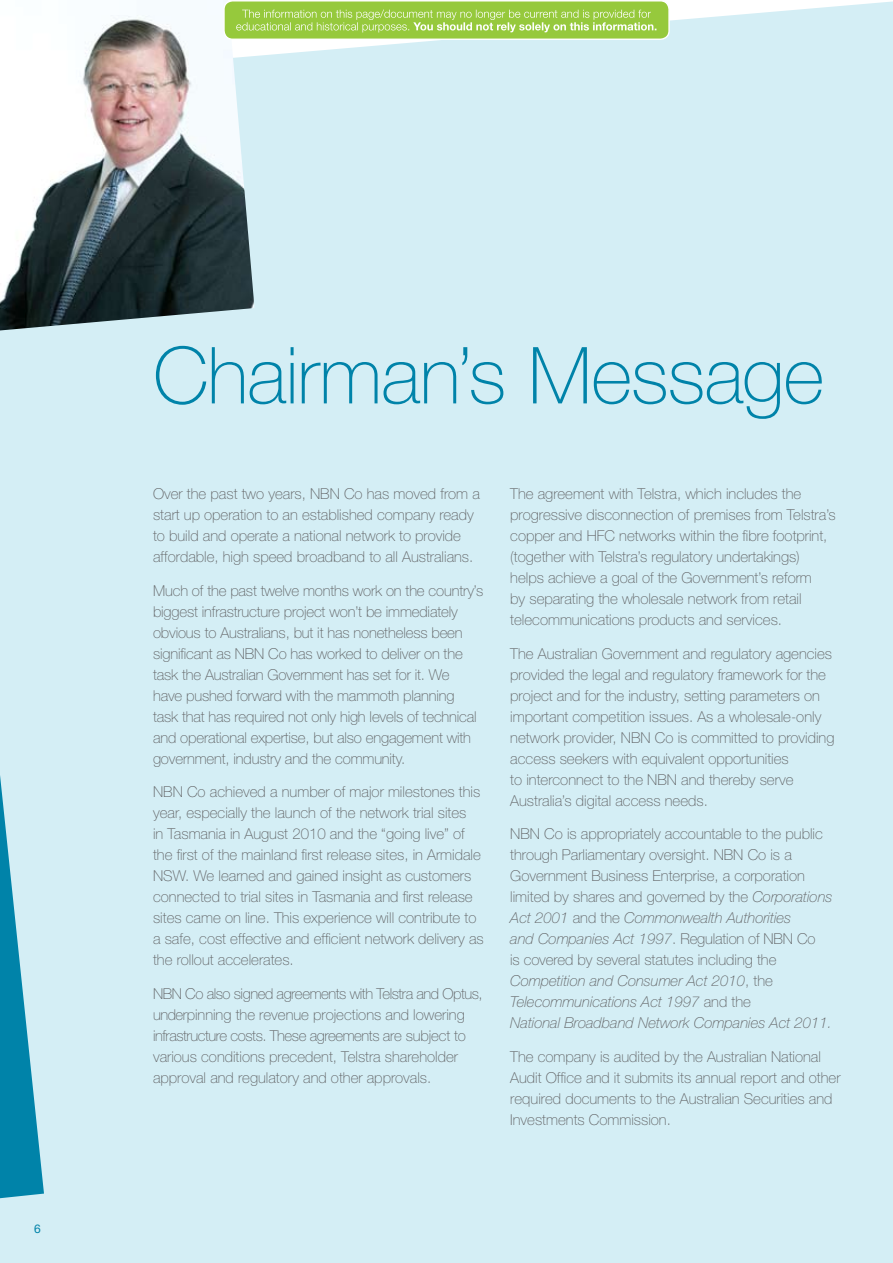
<style>
.page{position:relative;width:893px;height:1263px;background:#fff}
.page>*{position:absolute;margin:0;border:0;box-sizing:border-box;transform-origin:0 0}
.t1{font:100 78.75px "Helvetica Neue";letter-spacing:-.015em;color:#0083a9}
.t2{font:100 15px/21px "Helvetica Neue";color:#5f6062}
.t3{font:12px "Helvetica Neue";color:#0083a9}
.s1{font-style:italic}
</style>
<div class="page">
<div style="left:0;top:1px;width:893px;height:1262px;background:#d4eef5"></div>
<svg style="left:0;top:775px;width:44px;height:423px;background:#62b4cc"></svg>
<img style="left:0;top:0;width:255px;height:330px">
<div style="left:224px;top:1px;width:445px;height:38px;background:#96c93c;border-radius:9px"></div>
<div style="left:223px;top:0;width:447px;height:40px;border:1px solid #fff;border-radius:9px"></div>
<svg style="left:236px;top:9px;width:420px;height:23px"></svg>
<p class="t3" style="left:34px;top:1222px;width:8px">6</p>
<h1 class="t1" style="left:153px;top:332px;width:673px">Chairman’s Message</h1>
<p class="t2" style="left:153px;top:483px;width:328px">Over the past two years, NBN Co has moved from a start up operation to an established company ready to build and operate a national network to provide affordable, high speed broadband to all Australians.</p>
<p class="t2" style="left:153px;top:580px;width:332px">Much of the past twelve months work on the country’s biggest infrastructure project won’t be immediately obvious to Australians, but it has nonetheless been significant as NBN Co has worked to deliver on the task the Australian Government has set for it. We<br>have pushed forward with the mammoth planning task that has required not only high levels of technical and operational expertise, but also engagement with government, industry and the community.</p>
<p class="t2" style="left:153px;top:781px;width:332px">NBN Co achieved a number of major milestones this year, especially the launch of the network trial sites<br>in Tasmania in August 2010 and the “going live” of the first of the mainland first release sites, in Armidale NSW. We learned and gained insight as customers connected to trial sites in Tasmania and first release sites came on line. This experience will contribute to a safe, cost effective and efficient network delivery as the rollout accelerates.</p>
<p class="t2" style="left:153px;top:983px;width:331px">NBN Co also signed agreements with Telstra and Optus, underpinning the revenue projections and lowering infrastructure costs. These agreements are subject to various conditions precedent, Telstra shareholder approval and regulatory and other approvals.</p>
<p class="t2" style="left:510px;top:483px;width:327px">The agreement with Telstra, which includes the progressive disconnection of premises from Telstra’s copper and HFC networks within the fibre footprint, (together with Telstra’s regulatory undertakings) helps achieve a goal of the Government’s reform<br>by separating the wholesale network from retail telecommunications products and services.</p>
<p class="t2" style="left:510px;top:643px;width:326px">The Australian Government and regulatory agencies provided the legal and regulatory framework for the project and for the industry, setting parameters on important competition issues. As a wholesale-only network provider, NBN Co is committed to providing access seekers with equivalent opportunities<br>to interconnect to the NBN and thereby serve Australia’s digital access needs.</p>
<p class="t2" style="left:510px;top:823px;width:324px">NBN Co is appropriately accountable to the public through Parliamentary oversight. NBN Co is a Government Business Enterprise, a corporation limited by shares and governed by the <span class="s1">Corporations Act 2001</span> and the <span class="s1">Commonwealth Authorities<br>and Companies Act 1997</span>. Regulation of NBN Co<br>is covered by several statutes including the <span class="s1">Competition and Consumer Act 2010</span>, the <span class="s1">Telecommunications Act 1997</span> and the<br><span class="s1">National Broadband Network Companies Act 2011.</span></p>
<p class="t2" style="left:510px;top:1046px;width:332px">The company is audited by the Australian National Audit Office and it submits its annual report and other required documents to the Australian Securities and Investments Commission.</p>
</div>
